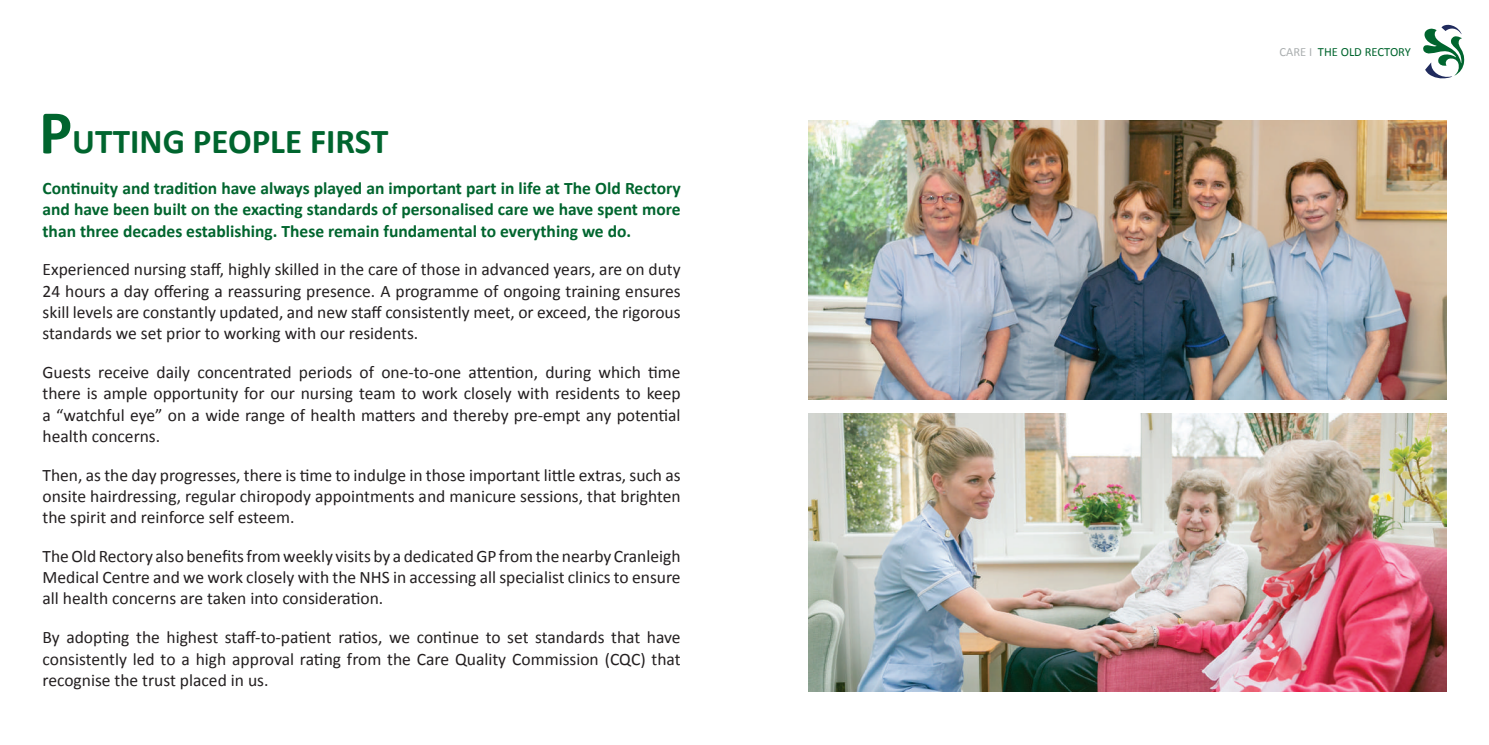
<style>
.page{position:relative;width:1489px;height:745px;background:#fff}
.page>*{position:absolute;margin:0;border:0;box-sizing:border-box;transform-origin:0 0}
.t1{font:700 35px "Calibri";color:#00652e}
.t2{font:17.5px/21.2px "Calibri";color:#231f20;text-align:justify}
.t3{font:700 17.5px/21.2px "Calibri";color:#00652e;text-align:justify}
.t4{font:12.5px "Calibri";color:#00652e}
.s1{font-size:62.5px}
.s2{color:#abafb0}
</style>
<div class="page">
<svg style="left:1423px;top:24px;width:42px;height:55px"></svg>
<img style="left:808px;top:120px;width:638px;height:279px">
<img style="left:808px;top:413px;width:638px;height:278px">
<h1 class="t1" style="left:39px;top:120px;width:351px"><span class="s1">P</span>UTTING PEOPLE FIRST</h1>
<p class="t3" style="left:43px;top:177px;width:639px">Continuity and tradition have always played an important part in life at The Old Rectory and have been built on the exacting standards of personalised care we have spent more than three decades establishing. These remain fundamental to everything we do.</p>
<p class="t2" style="left:43px;top:258px;width:639px">Experienced nursing staff, highly skilled in the care of those in advanced years, are on duty 24 hours a day offering a reassuring presence. A programme of ongoing training ensures skill levels are constantly updated, and new staff consistently meet, or exceed, the rigorous standards we set prior to working with our residents.</p>
<p class="t2" style="left:43px;top:360px;width:639px">Guests receive daily concentrated periods of one-to-one attention, during which time there is ample opportunity for our nursing team to work closely with residents to keep a “watchful eye” on a wide range of health matters and thereby pre-empt any potential health concerns.</p>
<p class="t2" style="left:43px;top:463px;width:639px">Then, as the day progresses, there is time to indulge in those important little extras, such as onsite hairdressing, regular chiropody appointments and manicure sessions, that brighten the spirit and reinforce self esteem.</p>
<p class="t2" style="left:43px;top:544px;width:639px">The Old Rectory also benefits from weekly visits by a dedicated GP from the nearby Cranleigh Medical Centre and we work closely with the NHS in accessing all specialist clinics to ensure all health concerns are taken into consideration.</p>
<p class="t2" style="left:43px;top:625px;width:639px">By adopting the highest staff-to-patient ratios, we continue to set standards that have consistently led to a high approval rating from the Care Quality Commission (CQC) that recognise the trust placed in us.</p>
<p class="t4" style="left:1279px;top:44px;width:133px"><span class="s2">CARE I</span> THE OLD RECTORY</p>
</div>
